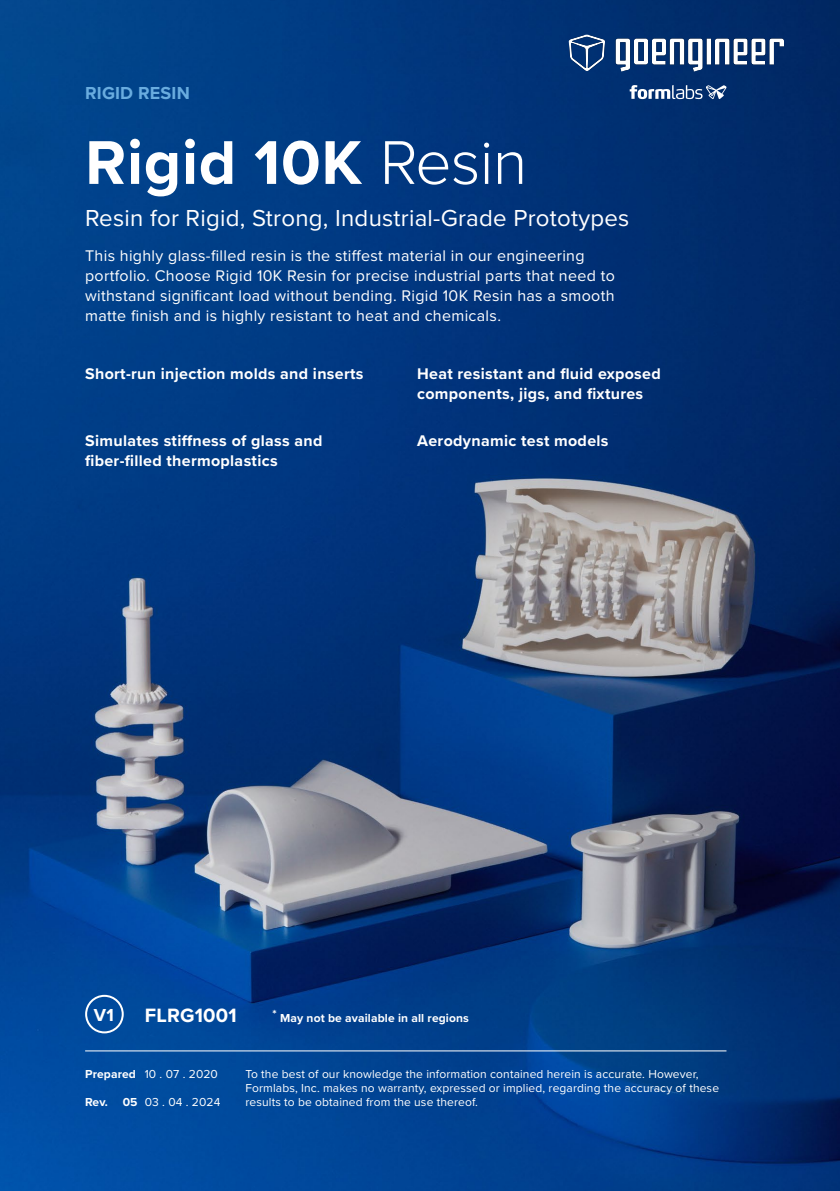
<style>
.page{position:relative;width:840px;height:1191px;background:#fff}
.page>*{position:absolute;margin:0;border:0;box-sizing:border-box;transform-origin:0 0}
.t1{font:700 64px "Proxima Nova";letter-spacing:.01em;color:#fff}
.t2{font:24px "Proxima Nova";letter-spacing:.01em;color:#fff}
.t3{font:700 20px "Proxima Nova";letter-spacing:.01em;color:#fff}
.t4{font:700 18px "Proxima Nova";letter-spacing:.01em;color:#69acdf}
.t5{font:700 18px "Proxima Nova";color:#fff}
.t6{font:16px/20px "Proxima Nova";letter-spacing:.02em;color:#fff}
.t7{font:700 16px/20px "Proxima Nova";letter-spacing:.02em;color:#fff}
.t8{font:12px/14px "Proxima Nova";letter-spacing:.01em;color:#fff}
.t9{font:700 12px "Proxima Nova";letter-spacing:.01em;color:#fff}
.s1{font-weight:300}
.s2{font-weight:700}
</style>
<div class="page">
<img style="left:0;top:0;width:839px;height:1191px">
<hr style="left:85px;top:1050px;width:641px;height:1px;background:#fff">
<div style="left:85px;top:994px;width:39px;height:39px;border:2px solid #fff;border-radius:50%"></div>
<svg style="left:629px;top:85px;width:97px;height:14px"></svg>
<img style="left:568px;top:34px;width:215px;height:38px">
<p class="t4" style="left:85px;top:80px;width:106px">RIGID RESIN</p>
<h1 class="t1" style="left:85px;top:115px;width:443px">Rigid 10K <span class="s1">Resin</span></h1>
<h2 class="t2" style="left:85px;top:200px;width:545px">Resin for Rigid, Strong, Industrial-Grade Prototypes</h2>
<p class="t6" style="left:85px;top:245px;width:531px">This highly glass-filled resin is the stiffest material in our engineering portfolio. Choose Rigid 10K Resin for precise industrial parts that need to withstand significant load without bending. Rigid 10K Resin has a smooth matte finish and is highly resistant to heat and chemicals.</p>
<p class="t7" style="left:85px;top:363px;width:280px">Short-run injection molds and inserts</p>
<p class="t7" style="left:417px;top:363px;width:245px">Heat resistant and fluid exposed components, jigs, and fixtures</p>
<p class="t7" style="left:85px;top:430px;width:239px">Simulates stiffness of glass and fiber-filled thermoplastics</p>
<p class="t7" style="left:417px;top:430px;width:193px">Aerodynamic test models</p>
<p class="t3" style="left:145px;top:1000px;width:93px">FLRG1001</p>
<p class="t9" style="left:272px;top:1005px;width:6px">*</p>
<p class="t5" style="left:94px;top:1001px;width:21px">V1</p>
<p class="t9" style="left:280px;top:1009px;width:190px">May not be available in all regions</p>
<p class="t8" style="left:85px;top:1066px;width:134px"><span class="s2">Prepared</span> 10 . 07 . 2020</p>
<p class="t8" style="left:245px;top:1066px;width:475px">To the best of our knowledge the information contained herein is accurate. However,<br>Formlabs, Inc. makes no warranty, expressed or implied, regarding the accuracy of these</p>
<p class="t8" style="left:85px;top:1094px;width:137px"><span class="s2">Rev. 05</span> 03 . 04 . 2024</p>
<p class="t8" style="left:245px;top:1094px;width:234px">results to be obtained from the use thereof.</p>
</div>
